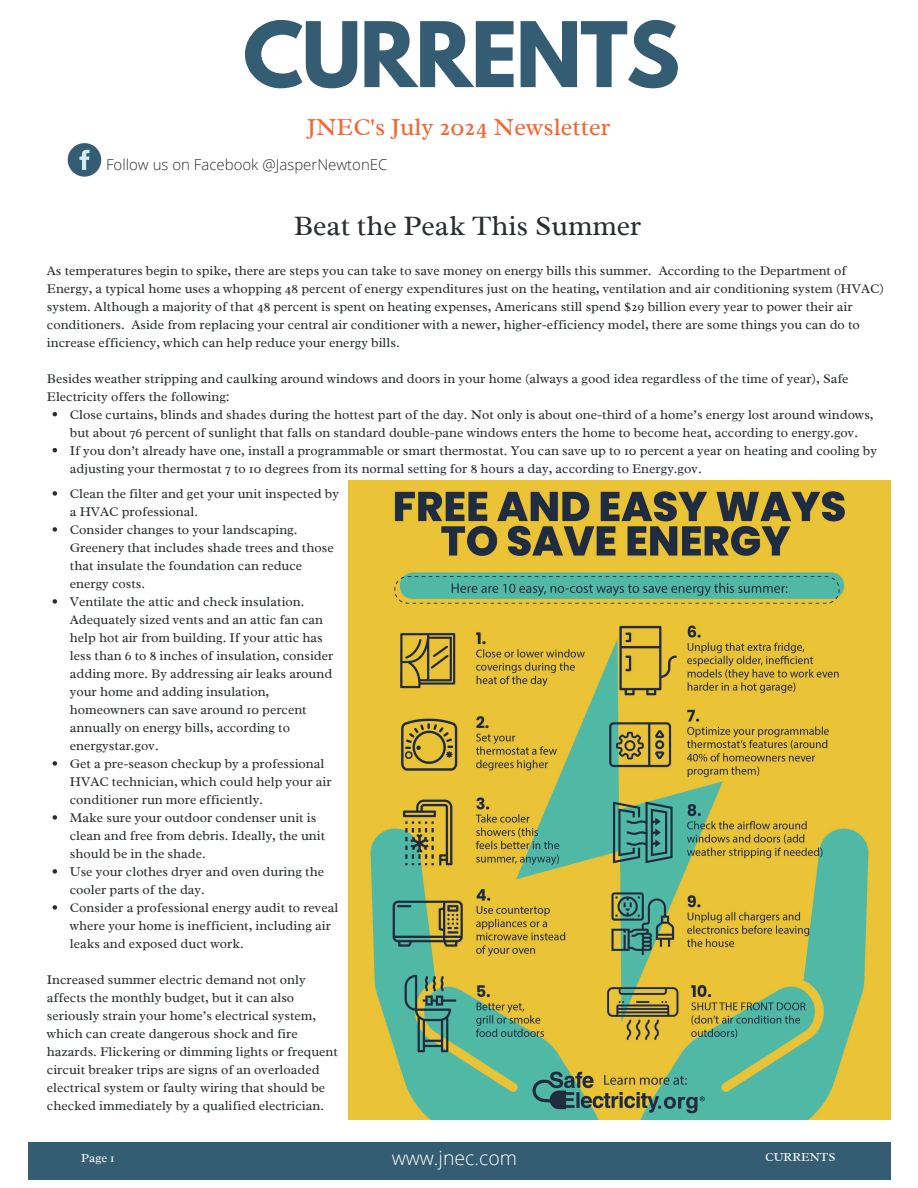
<style>
.page{position:relative;width:918px;height:1188px;background:#fff}
.page>*{position:absolute;margin:0;border:0;box-sizing:border-box;transform-origin:0 0}
.t1{font:700 79.95px "League Spartan";letter-spacing:-.02em;color:#345c72}
.t2{font:28.5px "Radley";color:#2a2e30}
.t3{font:24.75px "Radley";color:#f46530}
.t4{font:300 19.5px "Open Sans";color:#fff}
.t5{font:300 15px "Open Sans";color:#2a2e30}
.t6{font:13.5px/18px "Radley";color:#2a2e30}
.t7{font:12.45px "Radley";color:#fff}
</style>
<div class="page">
<div style="left:28px;top:1142px;width:863px;height:37px;background:#345c72"></div>
<svg style="left:68px;top:143px;width:33px;height:34px"></svg>
<img style="left:348px;top:481px;width:543px;height:639px">
<svg style="left:53px;top:412px;width:4px;height:4px"></svg>
<svg style="left:53px;top:448px;width:4px;height:4px"></svg>
<svg style="left:53px;top:491px;width:4px;height:5px"></svg>
<svg style="left:53px;top:527px;width:4px;height:5px"></svg>
<svg style="left:53px;top:599px;width:4px;height:5px"></svg>
<svg style="left:53px;top:761px;width:4px;height:5px"></svg>
<svg style="left:53px;top:815px;width:4px;height:5px"></svg>
<svg style="left:53px;top:869px;width:4px;height:5px"></svg>
<svg style="left:53px;top:905px;width:4px;height:5px"></svg>
<h5 class="t1" style="left:243px;top:15px;width:438px">CURRENTS</h5>
<h2 class="t3" style="left:307px;top:111px;width:305px">JNEC's July 2024 Newsletter</h2>
<h5 class="t5" style="left:106px;top:154px;width:283px">Follow us on Facebook @JasperNewtonEC</h5>
<h4 class="t2" style="left:294px;top:208px;width:349px">Beat the Peak This Summer</h4>
<h5 class="t6" style="left:47px;top:261px;width:839px">As temperatures begin to spike, there are steps you can take to save money on energy bills this summer. According to the Department of Energy, a typical home uses a whopping 48 percent of energy expenditures just on the heating, ventilation and air conditioning system (HVAC) system. Although a majority of that 48 percent is spent on heating expenses, Americans still spend $29 billion every year to power their air conditioners. Aside from replacing your central air conditioner with a newer, higher-efficiency model, there are some things you can do to increase efficiency, which can help reduce your energy bills.</h5>
<p class="t6" style="left:47px;top:369px;width:803px">Besides weather stripping and caulking around windows and doors in your home (always a good idea regardless of the time of year), Safe<br>Electricity offers the following:</p>
<p class="t6" style="left:70px;top:405px;width:805px">Close curtains, blinds and shades during the hottest part of the day. Not only is about one-third of a home’s energy lost around windows, but about 76 percent of sunlight that falls on standard double-pane windows enters the home to become heat, according to energy.gov.</p>
<p class="t6" style="left:70px;top:441px;width:809px">If you don’t already have one, install a programmable or smart thermostat. You can save up to 10 percent a year on heating and cooling by adjusting your thermostat 7 to 10 degrees from its normal setting for 8 hours a day, according to Energy.gov.</p>
<p class="t6" style="left:70px;top:484px;width:271px">Clean the filter and get your unit inspected by a HVAC professional.</p>
<p class="t6" style="left:70px;top:520px;width:265px">Consider changes to your landscaping.<br>Greenery that includes shade trees and those that insulate the foundation can reduce energy costs.</p>
<p class="t6" style="left:70px;top:592px;width:265px">Ventilate the attic and check insulation.<br>Adequately sized vents and an attic fan can help hot air from building. If your attic has less than 6 to 8 inches of insulation, consider adding more. By addressing air leaks around your home and adding insulation, homeowners can save around 10 percent annually on energy bills, according to energystar.gov.</p>
<p class="t6" style="left:70px;top:754px;width:263px">Get a pre-season checkup by a professional<br>HVAC technician, which could help your air conditioner run more efficiently.</p>
<p class="t6" style="left:70px;top:808px;width:257px">Make sure your outdoor condenser unit is clean and free from debris. Ideally, the unit should be in the shade.</p>
<p class="t6" style="left:70px;top:862px;width:256px">Use your clothes dryer and oven during the cooler parts of the day.</p>
<p class="t6" style="left:70px;top:898px;width:270px">Consider a professional energy audit to reveal where your home is inefficient, including air leaks and exposed duct work.</p>
<p class="t6" style="left:47px;top:970px;width:292px">Increased summer electric demand not only affects the monthly budget, but it can also seriously strain your home’s electrical system, which can create dangerous shock and fire hazards. Flickering or dimming lights or frequent circuit breaker trips are signs of an overloaded electrical system or faulty wiring that should be checked immediately by a qualified electrician.</p>
<p class="t4" style="left:392px;top:1144px;width:127px">www.jnec.com</p>
<h3 class="t7" style="left:81px;top:1150px;width:35px">Page 1</h3>
<p class="t7" style="left:765px;top:1149px;width:72px">CURRENTS</p>
</div>
